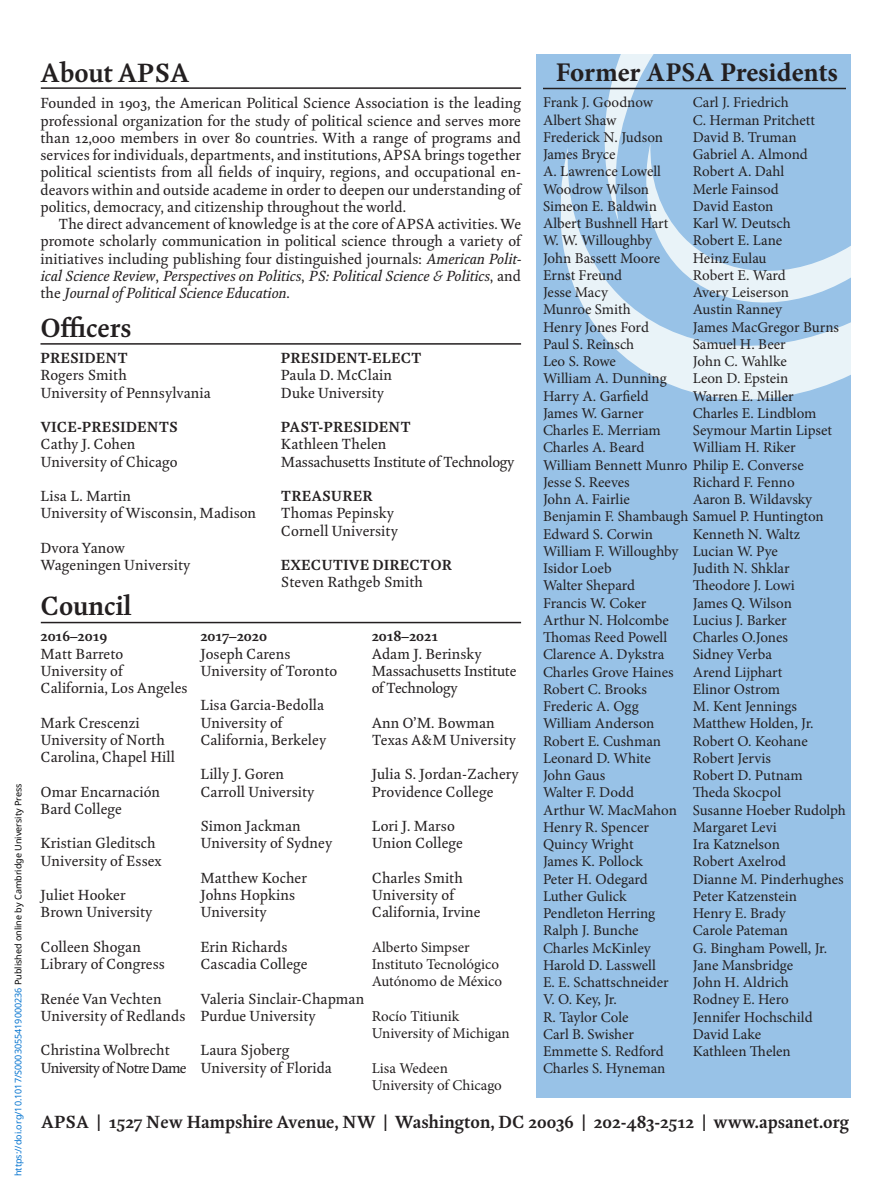
<style>
.page{position:relative;width:891px;height:1188px;background:#fff}
.page>*{position:absolute;margin:0;border:0;box-sizing:border-box;transform-origin:0 0}
.t1{font:700 27px "Kingfisher";color:#231f20}
.t2{font:700 27px "Minion Pro";color:#231f20}
.t3{font:700 18px "Kingfisher";color:#231f20}
.t4{font:15px/17.2px "Minion Pro";color:#231f20}
.t5{font:15px/17.2px "Kingfisher";color:#231f20}
.t6{font:15px/17.2px "Kingfisher";letter-spacing:-.02em;color:#231f20}
.t7{font:italic 15px "Kingfisher";color:#231f20}
.t8{font:15px/17.2px "Kingfisher";letter-spacing:-.05em;color:#231f20}
.t9{font:9px "Noto Sans";color:#0172cf}
.s1{color:#000}
.s2{font-style:italic}
.s3{font-style:normal}
.s4{font-weight:700}
</style>
<div class="page">
<div style="left:537px;top:54px;width:314px;height:1043px;background:#98c2e7"></div>
<svg style="left:561px;top:148px;width:289px;height:252px"></svg>
<svg style="left:600px;top:54px;width:250px;height:259px"></svg>
<hr style="left:40px;top:343px;width:481px;height:2px;background:#231f20">
<hr style="left:41px;top:87px;width:480px;height:2px;background:#231f20">
<hr style="left:41px;top:622px;width:480px;height:1px;background:#231f20">
<hr style="left:543px;top:88px;width:303px;height:1px;background:#231f20">
<p class="t9" style="left:12px;top:1176px;width:394px;rotate:-90deg">https://doi.org/10.1017/S0003055419000236 <span class="s1">Published online by Cambridge University Press</span></p>
<p class="t1" style="left:40px;top:57px;width:150px">About APSA</p>
<p class="t5" style="left:40px;top:96px;width:482px">Founded in 1903, the American Political Science Association is the leading</p>
<p class="t5" style="left:40px;top:113px;width:482px">professional organization for the study of political science and serves more</p>
<p class="t5" style="left:40px;top:131px;width:482px">than 12,000 members in over 80 countries. With a range of programs and</p>
<p class="t5" style="left:40px;top:148px;width:482px">services for individuals, departments, and institutions, APSA brings together</p>
<p class="t5" style="left:40px;top:165px;width:482px">political scientists from all fields of inquiry, regions, and occupational en-</p>
<p class="t5" style="left:40px;top:182px;width:482px">deavors within and outside academe in order to deepen our understanding of</p>
<p class="t5" style="left:40px;top:200px;width:367px">politics, democracy, and citizenship throughout the world.</p>
<p class="t5" style="left:59px;top:217px;width:464px">The direct advancement of knowledge is at the core of APSA activities. We</p>
<p class="t5" style="left:40px;top:234px;width:482px">promote scholarly communication in political science through a variety of</p>
<p class="t5" style="left:40px;top:251px;width:482px">initiatives including publishing four distinguished journals: <span class="s2">American Polit-</span></p>
<p class="t7" style="left:40px;top:267px;width:482px">ical Science Review<span class="s3">,</span> Perspectives on Politics<span class="s3">,</span> PS: Political Science &amp; Politics<span class="s3">, and</span></p>
<p class="t7" style="left:40px;top:284px;width:251px"><span class="s3">the</span> Journal of Political Science Education<span class="s3">.</span></p>
<p class="t1" style="left:40px;top:312px;width:93px">Officers</p>
<p class="t5" style="left:40px;top:351px;width:172px"><span class="s4">PRESIDENT<br></span>Rogers Smith<br>University of Pennsylvania</p>
<p class="t5" style="left:40px;top:420px;width:139px"><span class="s4">VICE-PRESIDENTS<br></span>Cathy J. Cohen<br>University of Chicago</p>
<p class="t5" style="left:40px;top:489px;width:217px">Lisa L. Martin<br>University of Wisconsin, Madison</p>
<p class="t5" style="left:40px;top:541px;width:151px">Dvora Yanow<br>Wageningen University</p>
<p class="t5" style="left:281px;top:351px;width:142px"><span class="s4">PRESIDENT-ELECT<br></span>Paula D. McClain<br>Duke University</p>
<p class="t6" style="left:281px;top:420px;width:235px"><span class="s4">PAST-PRESIDENT<br></span>Kathleen Thelen<br>Massachusetts Institute of Technology</p>
<p class="t5" style="left:281px;top:489px;width:119px"><span class="s4">TREASURER<br></span>Thomas Pepinsky<br>Cornell University</p>
<p class="t5" style="left:281px;top:558px;width:173px"><span class="s4">EXECUTIVE DIRECTOR<br></span>Steven Rathgeb Smith</p>
<p class="t1" style="left:40px;top:590px;width:93px">Council</p>
<p class="t5" style="left:40px;top:629px;width:149px"><span class="s4">2016–2019<br></span>Matt Barreto<br>University of<br>California, Los Angeles</p>
<p class="t5" style="left:40px;top:715px;width:136px">Mark Crescenzi<br>University of North<br>Carolina, Chapel Hill</p>
<p class="t5" style="left:40px;top:784px;width:121px">Omar Encarnación<br>Bard College</p>
<p class="t5" style="left:40px;top:836px;width:123px">Kristian Gleditsch<br>University of Essex</p>
<p class="t5" style="left:40px;top:888px;width:114px">Juliet Hooker<br>Brown University</p>
<p class="t5" style="left:40px;top:940px;width:126px">Colleen Shogan<br>Library of Congress</p>
<p class="t5" style="left:40px;top:991px;width:147px">Renée Van Vechten<br>University of Redlands</p>
<p class="t8" style="left:40px;top:1043px;width:148px">Christina Wolbrecht<br>University of Notre Dame</p>
<p class="t6" style="left:372px;top:629px;width:146px"><span class="s4">2018–2021<br></span>Adam J. Berinsky<br>Massachusetts Institute of Technology</p>
<p class="t5" style="left:372px;top:715px;width:146px">Ann O’M. Bowman<br>Texas A&amp;M University</p>
<p class="t5" style="left:372px;top:767px;width:149px">Julia S. Jordan-Zachery<br>Providence College</p>
<p class="t5" style="left:372px;top:819px;width:93px">Lori J. Marso<br>Union College</p>
<p class="t5" style="left:372px;top:871px;width:110px">Charles Smith<br>University of<br>California, Irvine</p>
<p class="t4" style="left:372px;top:940px;width:132px">Alberto Simpser<br>Instituto Tecnológico<br>Autónomo de México</p>
<p class="t4" style="left:372px;top:1009px;width:139px">Rocío Titiunik<br>University of Michigan</p>
<p class="t4" style="left:372px;top:1060px;width:132px">Lisa Wedeen<br>University of Chicago</p>
<p class="t5" style="left:200px;top:629px;width:138px"><span class="s4">2017–2020<br></span>Joseph Carens<br>University of Toronto</p>
<p class="t5" style="left:200px;top:698px;width:128px">Lisa Garcia-Bedolla<br>University of<br>California, Berkeley</p>
<p class="t5" style="left:200px;top:767px;width:116px">Lilly J. Goren<br>Carroll University</p>
<p class="t5" style="left:200px;top:819px;width:134px">Simon Jackman<br>University of Sydney</p>
<p class="t5" style="left:200px;top:871px;width:108px">Matthew Kocher<br>Johns Hopkins<br>University</p>
<p class="t5" style="left:200px;top:940px;width:109px">Erin Richards<br>Cascadia College</p>
<p class="t5" style="left:200px;top:991px;width:166px">Valeria Sinclair-Chapman<br>Purdue University</p>
<p class="t5" style="left:200px;top:1043px;width:133px">Laura Sjoberg<br>University of Florida</p>
<p class="t2" style="left:556px;top:56px;width:284px">Former APSA Presidents</p>
<p class="t4" style="left:543px;top:95px;width:282px">Frank J. Goodnow<br>Albert Shaw<br>Frederick N. Judson<br>James Bryce<br>A. Lawrence Lowell<br>Woodrow Wilson<br>Simeon E. Baldwin<br>Albert Bushnell Hart<br>W. W. Willoughby<br>John Bassett Moore<br>Ernst Freund<br>Jesse Macy<br>Munroe Smith<br>Henry Jones Ford<br>Paul S. Reinsch<br>Leo S. Rowe<br>William A. Dunning<br>Harry A. Garfield<br>James W. Garner<br>Charles E. Merriam<br>Charles A. Beard<br>William Bennett Munro Philip E. Converse<br>Jesse S. Reeves<br>John A. Fairlie<br>Benjamin F. Shambaugh Samuel P. Huntington<br>Edward S. Corwin<br>William F. Willoughby<br>Isidor Loeb<br>Walter Shepard<br>Francis W. Coker<br>Arthur N. Holcombe<br>Thomas Reed Powell<br>Clarence A. Dykstra<br>Charles Grove Haines<br>Robert C. Brooks<br>Frederic A. Ogg<br>William Anderson<br>Robert E. Cushman<br>Leonard D. White<br>John Gaus<br>Walter F. Dodd<br>Arthur W. MacMahon<br>Henry R. Spencer<br>Quincy Wright<br>James K. Pollock<br>Peter H. Odegard<br>Luther Gulick<br>Pendleton Herring<br>Ralph J. Bunche<br>Charles McKinley<br>Harold D. Lasswell<br>E. E. Schattschneider<br>V. O. Key, Jr.<br>R. Taylor Cole<br>Carl B. Swisher<br>Emmette S. Redford<br>Charles S. Hyneman</p>
<p class="t4" style="left:693px;top:95px;width:148px">Carl J. Friedrich<br>C. Herman Pritchett<br>David B. Truman<br>Gabriel A. Almond<br>Robert A. Dahl<br>Merle Fainsod<br>David Easton<br>Karl W. Deutsch<br>Robert E. Lane<br>Heinz Eulau<br>Robert E. Ward<br>Avery Leiserson<br>Austin Ranney<br>James MacGregor Burns<br>Samuel H. Beer<br>John C. Wahlke<br>Leon D. Epstein<br>Warren E. Miller<br>Charles E. Lindblom<br>Seymour Martin Lipset<br>William H. Riker</p>
<p class="t4" style="left:693px;top:475px;width:121px">Richard F. Fenno<br>Aaron B. Wildavsky</p>
<p class="t4" style="left:693px;top:526px;width:155px">Kenneth N. Waltz<br>Lucian W. Pye<br>Judith N. Shklar<br>Theodore J. Lowi<br>James Q. Wilson<br>Lucius J. Barker<br>Charles O.Jones<br>Sidney Verba<br>Arend Lijphart<br>Elinor Ostrom<br>M. Kent Jennings<br>Matthew Holden, Jr.<br>Robert O. Keohane<br>Robert Jervis<br>Robert D. Putnam<br>Theda Skocpol<br>Susanne Hoeber Rudolph<br>Margaret Levi<br>Ira Katznelson<br>Robert Axelrod<br>Dianne M. Pinderhughes<br>Peter Katzenstein<br>Henry E. Brady<br>Carole Pateman<br>G. Bingham Powell, Jr.<br>Jane Mansbridge<br>John H. Aldrich<br>Rodney E. Hero<br>Jennifer Hochschild<br>David Lake<br>Kathleen Thelen</p>
<p class="t3" style="left:41px;top:1111px;width:809px">APSA | 1527 New Hampshire Avenue, NW | Washington, DC 20036 | 202-483-2512 | www.apsanet.org</p>
</div>
